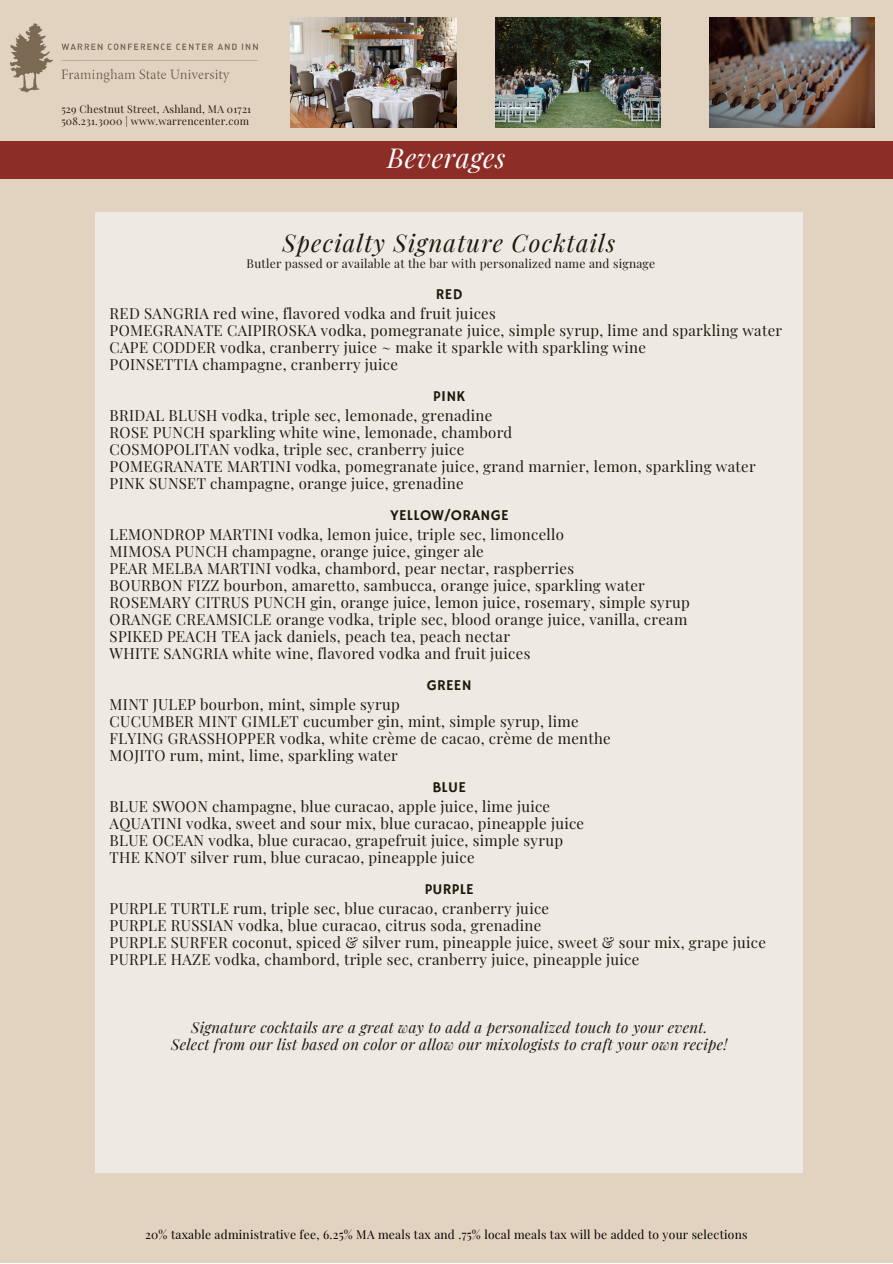
<style>
.page{position:relative;width:893px;height:1264px;background:#fff}
.page>*{position:absolute;margin:0;border:0;box-sizing:border-box;transform-origin:0 0}
.t1{font:italic 27px "Playfair Display";letter-spacing:.02em;color:#fff}
.t2{font:italic 24px "Playfair Display";letter-spacing:.05em;color:#1b1b0a}
.t3{font:15px "Playfair Display";letter-spacing:.02em;color:#1b1b0a}
.t4{font:italic 15px "Playfair Display";letter-spacing:.02em;color:#1b1b0a}
.t5{font:15px "Hammersmith One";letter-spacing:.02em;color:#1b1b0a}
.t6{font:12px "Playfair Display";letter-spacing:.02em;color:#000}
.t7{font:12px "Playfair Display";letter-spacing:.02em;color:#1b1b0a}
.t8{font:10.5px "Playfair Display";letter-spacing:.02em;color:#2f180f}
</style>
<div class="page">
<div style="left:0;top:0;width:892px;height:1262px;background:#e2d3c1"></div>
<img style="left:10px;top:23px;width:248px;height:70px">
<img style="left:495px;top:17px;width:165px;height:110px">
<img style="left:291px;top:17px;width:165px;height:110px">
<img style="left:709px;top:17px;width:165px;height:110px">
<div style="left:0;top:142px;width:892px;height:37px;background:#8d2d27"></div>
<div style="left:95px;top:213px;width:707px;height:960px;background:#eee9e3"></div>
<p class="t8" style="left:61px;top:101px;width:191px">529 Chestnut Street, Ashland, MA 01721</p>
<p class="t8" style="left:61px;top:113px;width:189px">508.231.3000 | www.warrencenter.com</p>
<p class="t1" style="left:387px;top:138px;width:120px">Beverages</p>
<p class="t2" style="left:282px;top:226px;width:334px">Specialty Signature Cocktails</p>
<p class="t7" style="left:246px;top:255px;width:410px">Butler passed or available at the bar with personalized name and signage</p>
<p class="t5" style="left:436px;top:285px;width:28px">RED</p>
<p class="t3" style="left:110px;top:302px;width:387px">RED SANGRIA red wine, flavored vodka and fruit juices</p>
<p class="t3" style="left:110px;top:319px;width:674px">POMEGRANATE CAIPIROSKA vodka, pomegranate juice, simple syrup, lime and sparkling water</p>
<p class="t3" style="left:110px;top:336px;width:538px">CAPE CODDER vodka, cranberry juice ~ make it sparkle with sparkling wine</p>
<p class="t3" style="left:110px;top:353px;width:290px">POINSETTIA champagne, cranberry juice</p>
<p class="t5" style="left:433px;top:387px;width:34px">PINK</p>
<p class="t3" style="left:110px;top:404px;width:384px">BRIDAL BLUSH vodka, triple sec, lemonade, grenadine</p>
<p class="t3" style="left:110px;top:421px;width:404px">ROSE PUNCH sparkling white wine, lemonade, chambord</p>
<p class="t3" style="left:110px;top:438px;width:356px">COSMOPOLITAN vodka, triple sec, cranberry juice</p>
<p class="t3" style="left:110px;top:455px;width:647px">POMEGRANATE MARTINI vodka, pomegranate juice, grand marnier, lemon, sparkling water</p>
<p class="t3" style="left:110px;top:472px;width:355px">PINK SUNSET champagne, orange juice, grenadine</p>
<p class="t5" style="left:390px;top:506px;width:120px">YELLOW/ORANGE</p>
<p class="t3" style="left:110px;top:523px;width:456px">LEMONDROP MARTINI vodka, lemon juice, triple sec, limoncello</p>
<p class="t3" style="left:110px;top:540px;width:375px">MIMOSA PUNCH champagne, orange juice, ginger ale</p>
<p class="t3" style="left:110px;top:557px;width:466px">PEAR MELBA MARTINI vodka, chambord, pear nectar, raspberries</p>
<p class="t3" style="left:110px;top:574px;width:536px">BOURBON FIZZ bourbon, amaretto, sambucca, orange juice, sparkling water</p>
<p class="t3" style="left:110px;top:591px;width:581px">ROSEMARY CITRUS PUNCH gin, orange juice, lemon juice, rosemary, simple syrup</p>
<p class="t3" style="left:110px;top:608px;width:579px">ORANGE CREAMSICLE orange vodka, triple sec, blood orange juice, vanilla, cream</p>
<p class="t3" style="left:110px;top:625px;width:402px">SPIKED PEACH TEA jack daniels, peach tea, peach nectar</p>
<p class="t3" style="left:110px;top:642px;width:422px">WHITE SANGRIA white wine, flavored vodka and fruit juices</p>
<p class="t5" style="left:427px;top:676px;width:46px">GREEN</p>
<p class="t3" style="left:110px;top:693px;width:292px">MINT JULEP bourbon, mint, simple syrup</p>
<p class="t3" style="left:110px;top:710px;width:470px">CUCUMBER MINT GIMLET cucumber gin, mint, simple syrup, lime</p>
<p class="t3" style="left:110px;top:727px;width:502px">FLYING GRASSHOPPER vodka, white crème de cacao, crème de menthe</p>
<p class="t3" style="left:110px;top:744px;width:290px">MOJITO rum, mint, lime, sparkling water</p>
<p class="t5" style="left:432px;top:778px;width:35px">BLUE</p>
<p class="t3" style="left:110px;top:795px;width:442px">BLUE SWOON champagne, blue curacao, apple juice, lime juice</p>
<p class="t3" style="left:110px;top:812px;width:476px">AQUATINI vodka, sweet and sour mix, blue curacao, pineapple juice</p>
<p class="t3" style="left:110px;top:829px;width:455px">BLUE OCEAN vodka, blue curacao, grapefruit juice, simple syrup</p>
<p class="t3" style="left:110px;top:846px;width:366px">THE KNOT silver rum, blue curacao, pineapple juice</p>
<p class="t5" style="left:425px;top:880px;width:50px">PURPLE</p>
<p class="t3" style="left:110px;top:897px;width:441px">PURPLE TURTLE rum, triple sec, blue curacao, cranberry juice</p>
<p class="t3" style="left:110px;top:914px;width:433px">PURPLE RUSSIAN vodka, blue curacao, citrus soda, grenadine</p>
<p class="t3" style="left:110px;top:931px;width:657px">PURPLE SURFER coconut, spiced &amp; silver rum, pineapple juice, sweet &amp; sour mix, grape juice</p>
<p class="t3" style="left:110px;top:948px;width:531px">PURPLE HAZE vodka, chambord, triple sec, cranberry juice, pineapple juice</p>
<p class="t4" style="left:191px;top:1016px;width:517px">Signature cocktails are a great way to add a personalized touch to your event.</p>
<p class="t4" style="left:171px;top:1033px;width:557px">Select from our list based on color or allow our mixologists to craft your own recipe!</p>
<p class="t6" style="left:145px;top:1226px;width:603px">20% taxable administrative fee, 6.25% MA meals tax and .75% local meals tax will be added to your selections</p>
</div>
